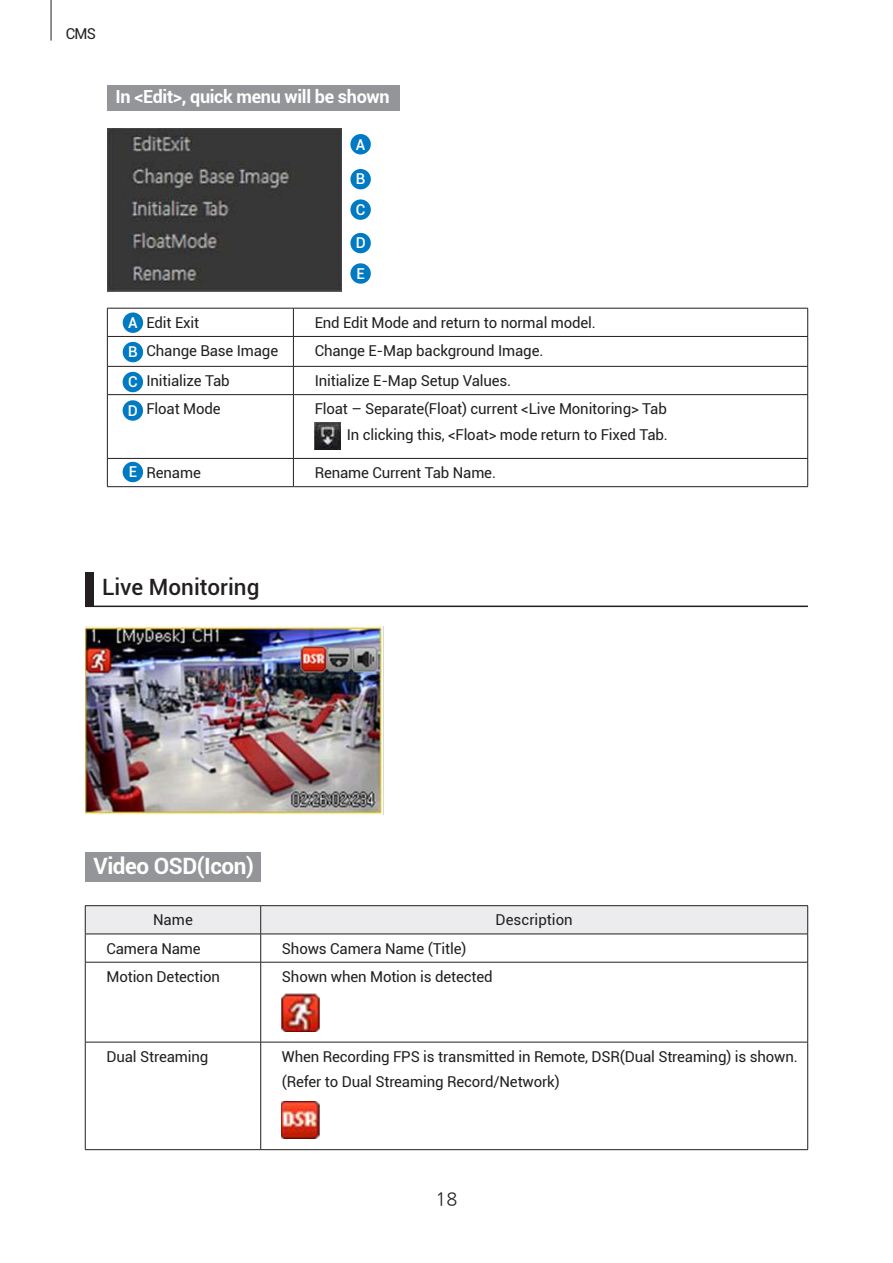
<style>
.page{position:relative;width:893px;height:1263px;background:#fff}
.page>*{position:absolute;margin:0;border:0;box-sizing:border-box;transform-origin:0 0}
.t1{font:500 22.5px "Roboto";color:#231f20}
.t2{font:700 22.5px "Roboto";letter-spacing:-.02em;color:#fff}
.t3{font:700 18px "Roboto";letter-spacing:-.02em;color:#fff}
.t4{font:18px "Nanum Gothic";color:#231f20}
.t5{font:15px/25.5px "Roboto";letter-spacing:-.01em;color:#231f20;text-align:right}
.t6{font:500 15px/29.4px "Roboto";color:#fff}
</style>
<div class="page">
<img style="left:107px;top:128px;width:235px;height:163px">
<img style="left:85px;top:627px;width:298px;height:187px">
<img style="left:281px;top:1101px;width:38px;height:38px">
<hr style="left:51px;top:0;width:1px;height:41px;background:#231f20">
<hr style="left:85px;top:605px;width:723px;height:2px;background:#231f20">
<div style="left:85px;top:572px;width:8px;height:35px;background:#231f20"></div>
<hr style="left:107px;top:308px;width:186px;height:1px;background:#231f20">
<hr style="left:293px;top:308px;width:515px;height:1px;background:#231f20">
<hr style="left:107px;top:336px;width:186px;height:1px;background:#231f20">
<hr style="left:293px;top:336px;width:515px;height:1px;background:#231f20">
<hr style="left:107px;top:366px;width:186px;height:1px;background:#231f20">
<svg style="left:107px;top:308px;width:1px;height:86px"></svg>
<hr style="left:293px;top:366px;width:515px;height:1px;background:#231f20">
<svg style="left:293px;top:308px;width:1px;height:86px"></svg>
<svg style="left:807px;top:308px;width:1px;height:86px"></svg>
<hr style="left:107px;top:394px;width:186px;height:1px;background:#231f20">
<hr style="left:107px;top:395px;width:1px;height:63px;background:#231f20">
<hr style="left:293px;top:394px;width:515px;height:1px;background:#231f20">
<hr style="left:293px;top:395px;width:1px;height:63px;background:#231f20">
<hr style="left:807px;top:395px;width:1px;height:63px;background:#231f20">
<hr style="left:107px;top:458px;width:186px;height:1px;background:#231f20">
<svg style="left:107px;top:459px;width:1px;height:27px"></svg>
<hr style="left:293px;top:458px;width:515px;height:1px;background:#231f20">
<svg style="left:293px;top:459px;width:1px;height:27px"></svg>
<svg style="left:807px;top:459px;width:1px;height:27px"></svg>
<hr style="left:107px;top:486px;width:186px;height:1px;background:#231f20">
<hr style="left:293px;top:486px;width:515px;height:1px;background:#231f20">
<div style="left:123px;top:312px;width:20px;height:21px;background:#007ac2;border-radius:50%"></div>
<div style="left:123px;top:342px;width:20px;height:20px;background:#007ac2;border-radius:50%"></div>
<div style="left:107px;top:85px;width:292px;height:26px;background:#939598"></div>
<hr style="left:85px;top:905px;width:176px;height:1px;background:#231f20">
<hr style="left:261px;top:905px;width:547px;height:1px;background:#231f20">
<svg style="left:85px;top:906px;width:723px;height:56px"></svg>
<hr style="left:85px;top:962px;width:176px;height:1px;background:#231f20">
<hr style="left:85px;top:962px;width:1px;height:80px;background:#231f20">
<hr style="left:261px;top:962px;width:547px;height:1px;background:#231f20">
<hr style="left:260px;top:962px;width:1px;height:80px;background:#231f20">
<hr style="left:807px;top:962px;width:1px;height:80px;background:#231f20">
<hr style="left:85px;top:1042px;width:176px;height:1px;background:#231f20">
<hr style="left:85px;top:1042px;width:1px;height:107px;background:#231f20">
<hr style="left:261px;top:1042px;width:547px;height:1px;background:#231f20">
<hr style="left:260px;top:1042px;width:1px;height:107px;background:#231f20">
<hr style="left:807px;top:1042px;width:1px;height:107px;background:#231f20">
<hr style="left:85px;top:1149px;width:176px;height:1px;background:#231f20">
<hr style="left:261px;top:1149px;width:547px;height:1px;background:#231f20">
<img style="left:281px;top:994px;width:38px;height:37px">
<div style="left:85px;top:852px;width:176px;height:30px;background:#939598"></div>
<div style="left:350px;top:169px;width:21px;height:20px;background:#007ac2;border-radius:50%"></div>
<div style="left:350px;top:233px;width:21px;height:20px;background:#007ac2;border-radius:50%"></div>
<div style="left:350px;top:199px;width:21px;height:21px;background:#007ac2;border-radius:50%"></div>
<div style="left:350px;top:263px;width:21px;height:21px;background:#007ac2;border-radius:50%"></div>
<div style="left:123px;top:372px;width:20px;height:20px;background:#007ac2;border-radius:50%"></div>
<div style="left:123px;top:400px;width:20px;height:21px;background:#007ac2;border-radius:50%"></div>
<div style="left:123px;top:462px;width:20px;height:20px;background:#007ac2;border-radius:50%"></div>
<div style="left:350px;top:134px;width:21px;height:20px;background:#007ac2;border-radius:50%"></div>
<img style="left:314px;top:423px;width:26px;height:26px">
<p class="t5" style="left:66px;top:20px;width:32px">CMS</p>
<p class="t3" style="left:116px;top:84px;width:275px">In &lt;Edit&gt;, quick menu will be shown</p>
<p class="t6" style="left:356px;top:129px;width:11px">A</p>
<p class="t6" style="left:356px;top:164px;width:11px">B</p>
<p class="t6" style="left:356px;top:194px;width:11px">C</p>
<p class="t6" style="left:356px;top:228px;width:12px">D</p>
<p class="t6" style="left:357px;top:258px;width:10px">E</p>
<p class="t6" style="left:128px;top:307px;width:11px">A<br>B</p>
<p class="t6" style="left:128px;top:367px;width:12px;line-height:28.5px">C<br>D</p>
<p class="t6" style="left:129px;top:457px;width:10px">E</p>
<p class="t5" style="left:147px;top:309px;width:54px">Edit Exit</p>
<p class="t5" style="left:315px;top:309px;width:283px">End Edit Mode and return to normal model.</p>
<p class="t5" style="left:147px;top:338px;width:133px">Change Base Image</p>
<p class="t5" style="left:315px;top:338px;width:230px">Change E-Map background Image.</p>
<p class="t5" style="left:147px;top:367px;width:85px">Initialize Tab</p>
<p class="t5" style="left:315px;top:367px;width:198px">Initialize E-Map Setup Values.</p>
<p class="t5" style="left:147px;top:396px;width:76px">Float Mode</p>
<p class="t5" style="left:315px;top:396px;width:355px">Float – Separate(Float) current &lt;Live Monitoring&gt; Tab<br>In clicking this, &lt;Float&gt; mode return to Fixed Tab.</p>
<p class="t5" style="left:147px;top:459px;width:56px">Rename</p>
<p class="t5" style="left:315px;top:459px;width:183px">Rename Current Tab Name.</p>
<h1 class="t1" style="left:102px;top:572px;width:159px">Live Monitoring</h1>
<h1 class="t2" style="left:94px;top:850px;width:162px">Video OSD(Icon)</h1>
<p class="t5" style="left:153px;top:907px;width:41px">Name</p>
<p class="t5" style="left:496px;top:907px;width:79px">Description</p>
<p class="t5" style="left:107px;top:935px;width:96px">Camera Name</p>
<p class="t5" style="left:282px;top:935px;width:186px">Shows Camera Name (Title)</p>
<p class="t5" style="left:107px;top:963px;width:115px">Motion Detection</p>
<p class="t5" style="left:282px;top:963px;width:212px">Shown when Motion is detected</p>
<p class="t5" style="left:107px;top:1043px;width:103px">Dual Streaming</p>
<p class="t5" style="left:282px;top:1043px;width:517px;text-align:left">When Recording FPS is transmitted in Remote, DSR(Dual Streaming) is shown. (Refer to Dual Streaming Record/Network)</p>
<p class="t4" style="left:436px;top:1190px;width:23px">18</p>
</div>
